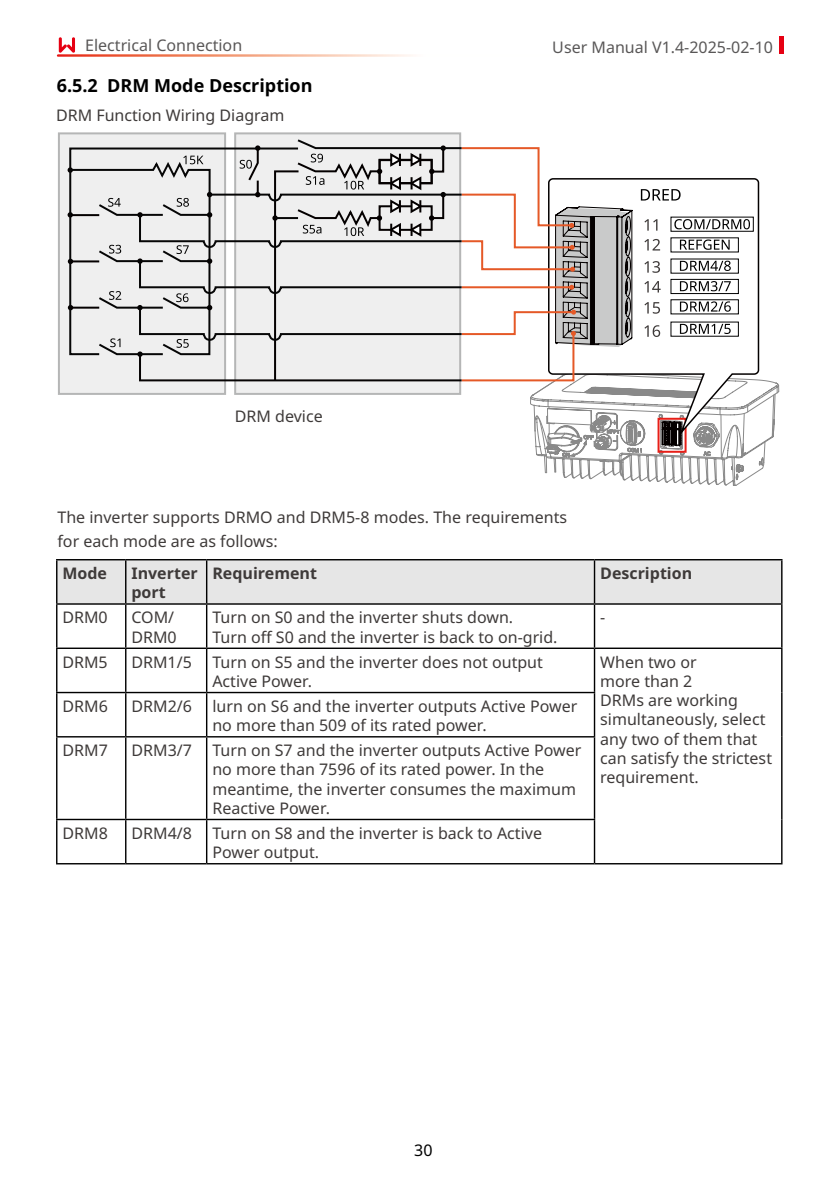
<style>
.page{position:relative;width:840px;height:1191px;background:#fff}
.page>*{position:absolute;margin:0;border:0;box-sizing:border-box;transform-origin:0 0}
.t1{font:700 18px "Noto Sans";color:#000}
.t2{font:16px/19.2px "Noto Sans";color:#3e3a39}
.t3{font:16px "Noto Sans";color:#595757}
.t4{font:700 16px/19.2px "Noto Sans";color:#3e3a39}
.t5{font:16px "Noto Sans";color:#000}
</style>
<div class="page">
<svg style="left:779px;top:36px;width:3px;height:18px"></svg>
<svg style="left:59px;top:37px;width:16px;height:16px"></svg>
<div style="left:234px;top:132px;width:227px;height:263px;background:#efefef;border:2px solid #b5b6b6"></div>
<div style="left:58px;top:132px;width:168px;height:263px;background:#efefef;border:2px solid #b5b6b6"></div>
<svg style="left:68px;top:145px;width:711px;height:341px"></svg>
<div style="left:57px;top:560px;width:723px;height:43px;background:#e6e6e6"></div>
<hr style="left:56px;top:559px;width:70px;height:1px;background:#000">
<hr style="left:56px;top:560px;width:1px;height:43px;background:#000">
<hr style="left:126px;top:559px;width:80px;height:1px;background:#000">
<hr style="left:125px;top:560px;width:1px;height:43px;background:#000">
<hr style="left:206px;top:559px;width:388px;height:1px;background:#000">
<hr style="left:206px;top:560px;width:1px;height:43px;background:#000">
<hr style="left:594px;top:559px;width:188px;height:1px;background:#000">
<hr style="left:593px;top:560px;width:2px;height:43px;background:#000">
<hr style="left:780px;top:560px;width:2px;height:43px;background:#000">
<hr style="left:56px;top:603px;width:70px;height:1px;background:#000">
<hr style="left:56px;top:604px;width:1px;height:43px;background:#000">
<hr style="left:126px;top:603px;width:80px;height:1px;background:#000">
<hr style="left:125px;top:604px;width:1px;height:43px;background:#000">
<hr style="left:206px;top:603px;width:388px;height:1px;background:#000">
<hr style="left:206px;top:604px;width:1px;height:43px;background:#000">
<hr style="left:594px;top:603px;width:188px;height:1px;background:#000">
<hr style="left:593px;top:604px;width:2px;height:43px;background:#000">
<hr style="left:780px;top:604px;width:2px;height:43px;background:#000">
<hr style="left:56px;top:647px;width:70px;height:2px;background:#000">
<hr style="left:56px;top:649px;width:1px;height:43px;background:#000">
<hr style="left:126px;top:647px;width:80px;height:2px;background:#000">
<hr style="left:125px;top:649px;width:1px;height:43px;background:#000">
<hr style="left:206px;top:647px;width:388px;height:2px;background:#000">
<hr style="left:206px;top:649px;width:1px;height:43px;background:#000">
<hr style="left:594px;top:647px;width:188px;height:2px;background:#000">
<hr style="left:593px;top:649px;width:2px;height:43px;background:#000">
<hr style="left:780px;top:649px;width:2px;height:43px;background:#000">
<hr style="left:56px;top:692px;width:70px;height:1px;background:#000">
<hr style="left:56px;top:693px;width:1px;height:43px;background:#000">
<hr style="left:126px;top:692px;width:80px;height:1px;background:#000">
<hr style="left:125px;top:693px;width:1px;height:43px;background:#000">
<hr style="left:206px;top:692px;width:389px;height:1px;background:#000">
<hr style="left:206px;top:693px;width:1px;height:43px;background:#000">
<hr style="left:593px;top:693px;width:2px;height:43px;background:#000">
<hr style="left:780px;top:692px;width:2px;height:45px;background:#000">
<hr style="left:56px;top:736px;width:70px;height:1px;background:#000">
<hr style="left:56px;top:737px;width:1px;height:81px;background:#000">
<hr style="left:126px;top:736px;width:80px;height:1px;background:#000">
<hr style="left:125px;top:737px;width:1px;height:81px;background:#000">
<hr style="left:206px;top:736px;width:389px;height:1px;background:#000">
<hr style="left:206px;top:737px;width:1px;height:81px;background:#000">
<hr style="left:593px;top:737px;width:2px;height:81px;background:#000">
<hr style="left:780px;top:737px;width:2px;height:82px;background:#000">
<hr style="left:56px;top:818px;width:70px;height:2px;background:#000">
<hr style="left:56px;top:820px;width:1px;height:43px;background:#000">
<hr style="left:126px;top:818px;width:80px;height:2px;background:#000">
<hr style="left:125px;top:820px;width:1px;height:43px;background:#000">
<hr style="left:206px;top:818px;width:389px;height:2px;background:#000">
<hr style="left:206px;top:820px;width:1px;height:43px;background:#000">
<hr style="left:593px;top:820px;width:2px;height:43px;background:#000">
<hr style="left:780px;top:819px;width:2px;height:44px;background:#000">
<hr style="left:56px;top:863px;width:70px;height:1px;background:#000">
<hr style="left:126px;top:863px;width:80px;height:1px;background:#000">
<hr style="left:206px;top:863px;width:388px;height:1px;background:#000">
<hr style="left:594px;top:863px;width:188px;height:1px;background:#000">
<p class="t3" style="left:85px;top:34px;width:158px">Electrical Connection</p>
<p class="t3" style="left:552px;top:36px;width:222px">User Manual V1.4-2025-02-10</p>
<p class="t1" style="left:57px;top:73px;width:257px">6.5.2 DRM Mode Description</p>
<p class="t2" style="left:56px;top:106px;width:230px">DRM Function Wiring Diagram</p>
<p class="t2" style="left:235px;top:407px;width:89px">DRM device</p>
<p class="t2" style="left:57px;top:505px;width:511px;line-height:24px">The inverter supports DRMO and DRM5-8 modes. The requirements for each mode are as follows:</p>
<p class="t4" style="left:62px;top:564px;width:46px">Mode</p>
<p class="t4" style="left:131px;top:564px;width:68px">Inverter port</p>
<p class="t4" style="left:212px;top:564px;width:106px">Requirement</p>
<p class="t4" style="left:600px;top:564px;width:93px">Description</p>
<p class="t2" style="left:62px;top:608px;width:47px">DRM0</p>
<p class="t2" style="left:131px;top:608px;width:47px">COM/<br>DRM0</p>
<p class="t2" style="left:212px;top:608px;width:346px">Turn on S0 and the inverter shuts down.<br>Turn off S0 and the inverter is back to on-grid.</p>
<p class="t2" style="left:600px;top:608px;width:7px">-</p>
<p class="t2" style="left:62px;top:652px;width:47px">DRM5</p>
<p class="t2" style="left:131px;top:652px;width:62px">DRM1/5</p>
<p class="t2" style="left:212px;top:652px;width:332px">Turn on S5 and the inverter does not output<br>Active Power.</p>
<p class="t2" style="left:600px;top:652px;width:173px">When two or<br>more than 2<br>DRMs are working simultaneously, select any two of them that can satisfy the strictest requirement.</p>
<p class="t2" style="left:62px;top:697px;width:47px">DRM6</p>
<p class="t2" style="left:131px;top:697px;width:62px">DRM2/6</p>
<p class="t2" style="left:212px;top:697px;width:366px">lurn on S6 and the inverter outputs Active Power no more than 509 of its rated power.</p>
<p class="t2" style="left:62px;top:741px;width:47px">DRM7</p>
<p class="t2" style="left:131px;top:741px;width:62px">DRM3/7</p>
<p class="t2" style="left:212px;top:741px;width:370px">Turn on S7 and the inverter outputs Active Power no more than 7596 of its rated power. In the meantime, the inverter consumes the maximum Reactive Power.</p>
<p class="t2" style="left:62px;top:824px;width:47px">DRM8</p>
<p class="t2" style="left:131px;top:824px;width:62px">DRM4/8</p>
<p class="t2" style="left:212px;top:824px;width:331px">Turn on S8 and the inverter is back to Active<br>Power output.</p>
<p class="t5" style="left:414px;top:1139px;width:20px">30</p>
</div>
